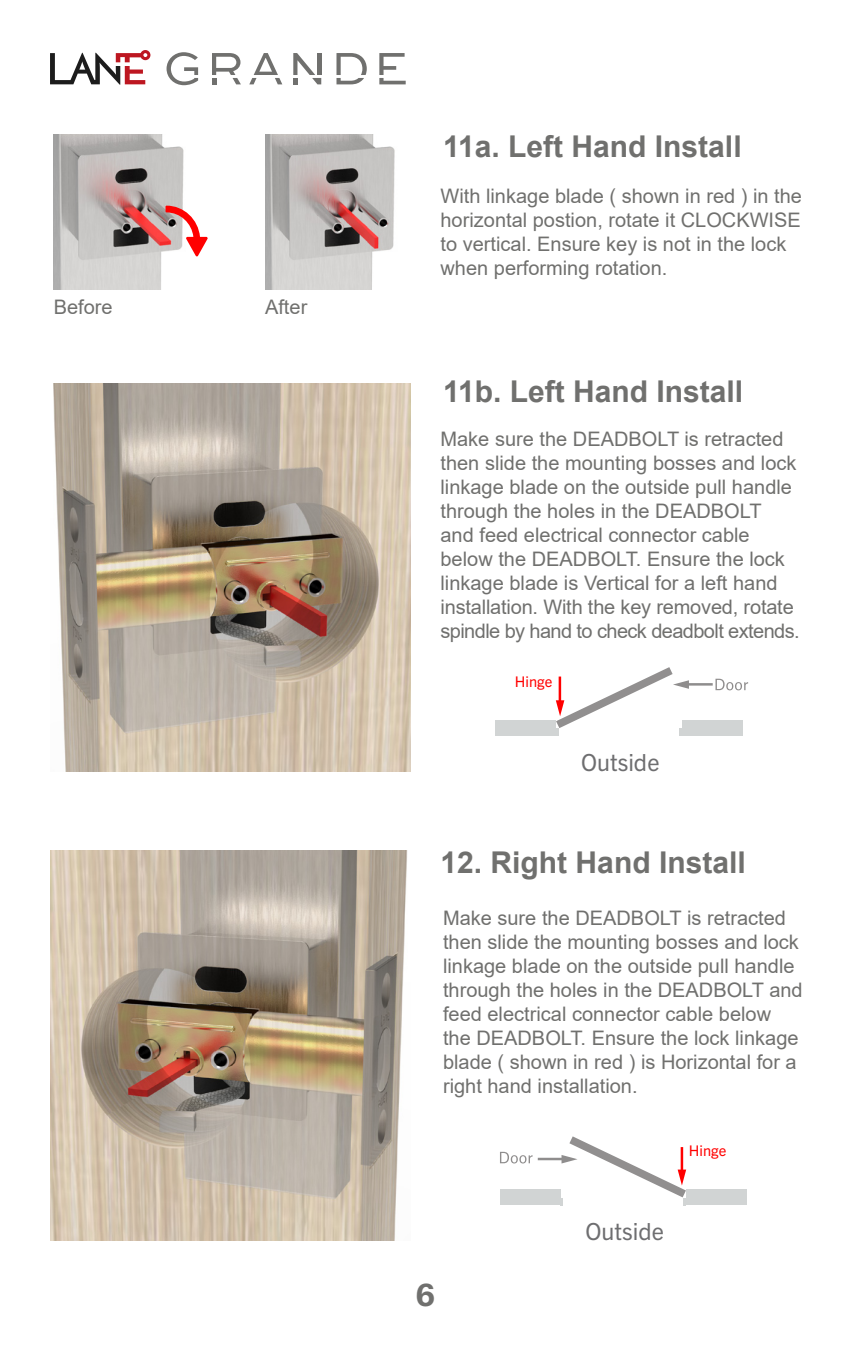
<style>
.page{position:relative;width:851px;height:1347px;background:#fff}
.page>*{position:absolute;margin:0;border:0;box-sizing:border-box;transform-origin:0 0}
.t1{font:700 30px "Arial";color:#70706e}
.t2{font:700 30px "Atlas Grotesk";color:#70706e}
.t3{font:23.5px "Trade Gothic Next LT Pro";color:#6e6e70}
.t4{font:20px/24px "Arial";color:#70706e}
.t5{font:14.75px "Trade Gothic Next LT Pro";color:#f00}
</style>
<div class="page">
<svg style="left:166px;top:52px;width:32px;height:33px"></svg>
<svg style="left:336px;top:53px;width:31px;height:31px"></svg>
<svg style="left:379px;top:53px;width:26px;height:31px"></svg>
<svg style="left:293px;top:53px;width:28px;height:31px"></svg>
<svg style="left:249px;top:53px;width:33px;height:31px"></svg>
<svg style="left:212px;top:53px;width:29px;height:31px"></svg>
<svg style="left:50px;top:50px;width:100px;height:35px"></svg>
<img style="left:53px;top:383px;width:357px;height:388px">
<img style="left:50px;top:850px;width:358px;height:390px">
<div style="left:499px;top:1189px;width:61px;height:16px;background:#d1d4d4"></div>
<div style="left:686px;top:1189px;width:60px;height:16px;background:#d1d4d4"></div>
<img style="left:265px;top:135px;width:130px;height:154px">
<img style="left:54px;top:135px;width:130px;height:154px">
<svg style="left:165px;top:206px;width:43px;height:51px"></svg>
<div style="left:681px;top:720px;width:61px;height:16px;background:#d1d4d4"></div>
<div style="left:495px;top:720px;width:60px;height:16px;background:#d1d4d4"></div>
<hr style="left:685px;top:683px;width:27px;height:2px;background:#8f8d8d">
<svg style="left:555px;top:667px;width:133px;height:69px"></svg>
<svg style="left:715px;top:678px;width:33px;height:12px"></svg>
<hr style="left:537px;top:1157px;width:27px;height:3px;background:#8f8d8d">
<svg style="left:560px;top:1136px;width:126px;height:69px"></svg>
<svg style="left:500px;top:1151px;width:32px;height:12px"></svg>
<p class="t4" style="left:54px;top:295px;width:60px">Before</p>
<p class="t4" style="left:265px;top:295px;width:44px">After</p>
<p class="t1" style="left:443px;top:126px;width:300px">11a. Left Hand Install</p>
<p class="t4" style="left:440px;top:184px;width:363px">With linkage blade ( shown in red ) in the horizontal postion, rotate it CLOCKWISE to vertical. Ensure key is not in the lock when performing rotation.</p>
<p class="t1" style="left:443px;top:370px;width:302px">11b. Left Hand Install</p>
<p class="t4" style="left:440px;top:427px;width:360px">Make sure the DEADBOLT is retracted then slide the mounting bosses and lock linkage blade on the outside pull handle through the holes in the DEADBOLT and feed electrical connector cable below the DEADBOLT. Ensure the lock linkage blade is Vertical for a left hand installation. With the key removed, rotate spindle by hand to check deadbolt extends.</p>
<p class="t5" style="left:515px;top:671px;width:39px">Hinge</p>
<p class="t3" style="left:581px;top:746px;width:80px">Outside</p>
<p class="t1" style="left:440px;top:841px;width:307px">12. Right Hand Install</p>
<p class="t4" style="left:443px;top:905px;width:361px">Make sure the DEADBOLT is retracted then slide the mounting bosses and lock linkage blade on the outside pull handle through the holes in the DEADBOLT and feed electrical connector cable below the DEADBOLT. Ensure the lock linkage blade ( shown in red ) is Horizontal for a right hand installation.</p>
<h1 class="t2" style="left:415px;top:1270px;width:21px">6</h1>
<p class="t3" style="left:585px;top:1215px;width:80px">Outside</p>
<p class="t5" style="left:688px;top:1140px;width:39px">Hinge</p>
</div>
